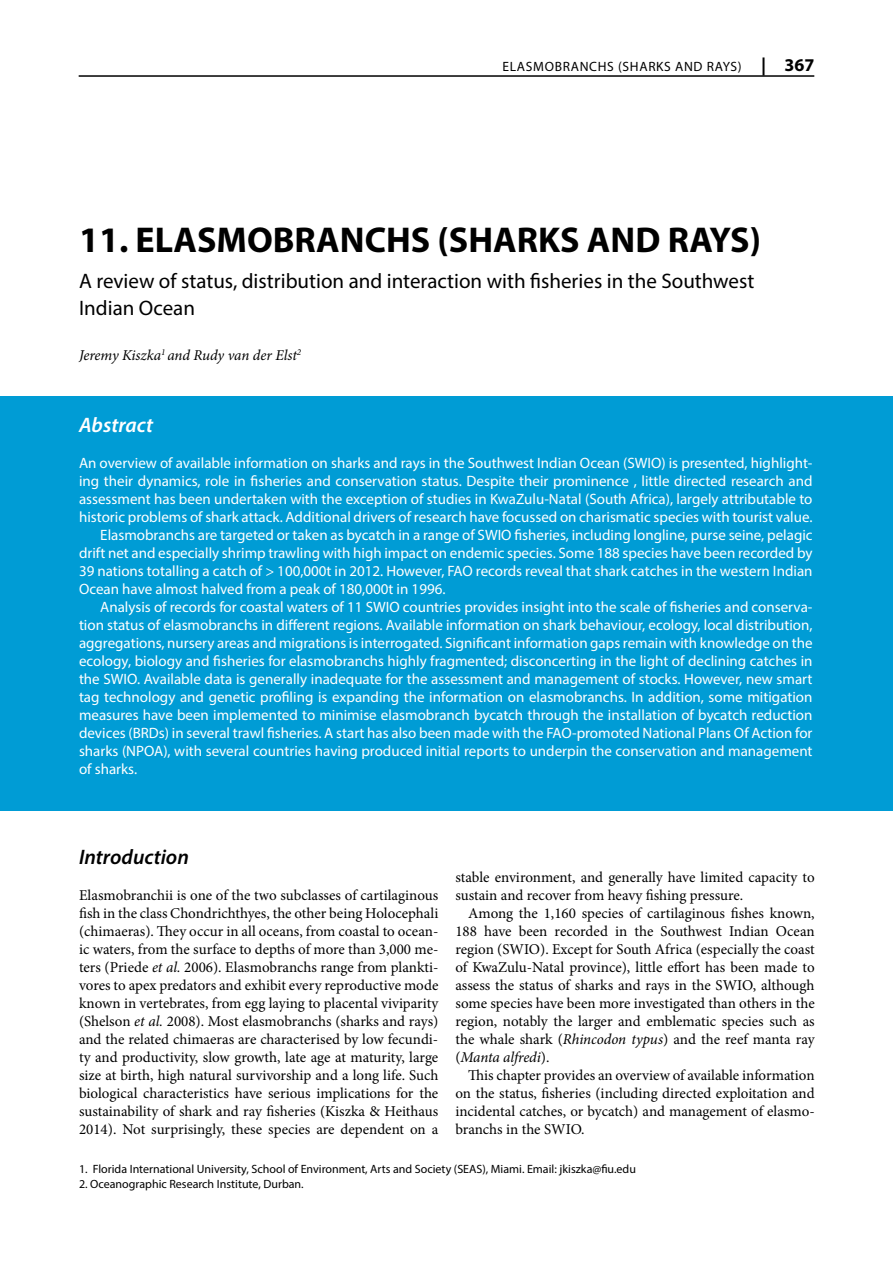
<style>
.page{position:relative;width:893px;height:1263px;background:#fff}
.page>*{position:absolute;margin:0;border:0;box-sizing:border-box;transform-origin:0 0}
.t1{font:700 36px "Myriad Pro";color:#000}
.t2{font:21px/27px "Myriad Pro";color:#000}
.t3{font:italic 600 21px "Myriad Pro";color:#000}
.t4{font:italic 600 21px "Myriad Pro";color:#fff}
.t5{font:15px "Myriad Pro";color:#fff}
.t6{font:15px/18px "Minion Pro";letter-spacing:-.005em;color:#000;text-align:justify}
.t7{font:italic 15px "Minion Pro";letter-spacing:-.005em;color:#000}
.t8{font:13.5px "Myriad Pro";letter-spacing:.05em;color:#000}
.t9{font:12px "Myriad Pro";color:#000}
.s1{font-weight:700;font-size:18px}
.s2{font-style:italic}
</style>
<div class="page">
<hr style="left:79px;top:75px;width:735px;height:2px;background:#000">
<div style="left:0;top:396px;width:893px;height:414px;background:#009cd5"></div>
<p class="t8" style="left:503px;top:58px;width:78px">ELASMOBRANC</p>
<p class="t8" style="left:598px;top:58px;width:88px">HS (SHARKS AND</p>
<p class="t8" style="left:707px;top:58px;width:109px">RAYS) <span class="s1">| 367</span></p>
<h1 class="t1" style="left:79px;top:216px;width:683px">11. ELASMOBRANCHS (SHARKS AND RAYS)</h1>
<h2 class="t2" style="left:79px;top:267px;width:677px">A review of status, distribution and interaction with fisheries in the Southwest<br>I ndian Ocean</h2>
<p class="t7" style="left:79px;top:345px;width:224px">Jeremy Kiszka<sup>1</sup> and Rudy van der Elst<sup>2</sup></p>
<h2 class="t4" style="left:79px;top:412px;width:75px">Abstract</h2>
<p class="t5" style="left:79px;top:454px;width:735px">An overview of available information on sharks and rays in the Southwest I ndian Ocean (SWIO) is presented, highlight-</p>
<p class="t5" style="left:79px;top:472px;width:735px">ing their dynamics, role in fisheries and conservation status. Despite their prominence , little directed research and</p>
<p class="t5" style="left:79px;top:490px;width:735px">assessment has been undertaken with the exception of studies in KwaZulu-Natal (South Africa), largely attributable to</p>
<p class="t5" style="left:79px;top:508px;width:734px">historic problems of shark attack. Additional drivers of research have focussed on charismatic species with tourist value.</p>
<p class="t5" style="left:100px;top:526px;width:714px">Elasmobranchs are targeted or taken as bycatch in a range of SWIO fisheries, including longline, purse seine, pelagic</p>
<p class="t5" style="left:79px;top:544px;width:735px">drift net and especially shrimp trawling with high impact on endemic species. Some 188 species have been recorded by</p>
<p class="t5" style="left:79px;top:562px;width:735px">39 nations totalling a catch of &gt; 100,000t in 2012. However, FAO records reveal that shark catches in the western I ndian</p>
<p class="t5" style="left:79px;top:580px;width:367px">Ocean have almost halved from a peak of 180,000t in 1996.</p>
<p class="t5" style="left:100px;top:598px;width:714px">Analysis of records for coastal waters of 11 SWIO countries provides insight into the scale of fisheries and conserva-</p>
<p class="t5" style="left:79px;top:616px;width:735px">tion status of elasmobranchs in different regions. Available information on shark behaviour, ecology, local distribution,</p>
<p class="t5" style="left:79px;top:634px;width:735px">aggregations, nursery areas and migrations is interrogated. Significant information gaps remain with knowledge on the</p>
<p class="t5" style="left:79px;top:652px;width:735px">ecology, biology and fisheries for elasmobranchs highly fragmented; disconcerting in the light of declining catches in</p>
<p class="t5" style="left:79px;top:670px;width:735px">the SWIO. Available data is generally inadequate for the assessment and management of stocks. However, new smart</p>
<p class="t5" style="left:79px;top:688px;width:735px">tag technology and genetic profiling is expanding the information on elasmobranchs. I n addition, some mitigation</p>
<p class="t5" style="left:79px;top:706px;width:735px">measures have been implemented to minimise elasmobranch bycatch through the installation of bycatch reduction</p>
<p class="t5" style="left:79px;top:724px;width:735px">devices (BRDs) in several trawl fisheries. A start has also been made with the FAO-promoted National Plans Of Action for</p>
<p class="t5" style="left:79px;top:742px;width:735px">sharks (NPOA), with several countries having produced initial reports to underpin the conservation and management</p>
<p class="t5" style="left:79px;top:760px;width:58px">of sharks.</p>
<h2 class="t3" style="left:79px;top:844px;width:111px">Introduction</h2>
<p class="t6" style="left:79px;top:886px;width:361px">Elasmobranchii is one of the two subclasses of cartilaginous fish in the class Chondrichthyes, the other being Holocephali (chimaeras). They occur in all oceans, from coastal to ocean&shy;ic waters, from the surface to depths of more than 3,000 me&shy;ters (Priede <span class="s2">et al.</span> 2006). Elasmobranchs range from plankti&shy;vores to apex predators and exhibit every reproductive mode known in vertebrates, from egg laying to placental viviparity (Shelson <span class="s2">et al.</span> 2008). Most elasmobranchs (sharks and rays) and the related chimaeras are characterised by low fecundi&shy;ty and productivity, slow growth, late age at maturity, large size at birth, high natural survivorship and a long life. Such biological characteristics have serious implications for the sustainability of shark and ray fisheries (Kiszka &amp; Heithaus 2014). Not surprisingly, these species are dependent on a</p>
<p class="t6" style="left:455px;top:868px;width:361px">stable environment, and generally have limited capacity to sustain and recover from heavy fishing pressure.</p>
<p class="t6" style="left:455px;top:904px;width:361px;text-indent:13px">Among the 1,160 species of cartilaginous fishes known, 188 have been recorded in the Southwest Indian Ocean region (SWIO). Except for South Africa (especially the coast of KwaZulu-Natal province), little effort has been made to assess the status of sharks and rays in the SWIO, although some species have been more investigated than others in the region, notably the larger and emblematic species such as the whale shark (<span class="s2">Rhincodon typus</span>) and the reef manta ray (<span class="s2">Manta alfredi</span>).</p>
<p class="t6" style="left:455px;top:1066px;width:361px;text-indent:13px">This chapter provides an overview of available information on the status, fisheries (including directed exploitation and incidental catches, or bycatch) and management of elasmo&shy;branchs in the SWIO.</p>
<p class="t9" style="left:79px;top:1162px;width:558px">1. Florida I nternational University, School of Environment, Arts and Society (SEAS), Miami. Email: jkiszka@fiu.edu</p>
<p class="t9" style="left:79px;top:1176px;width:225px">2. Oceanographic Research I nstitute, Durban.</p>
</div>
